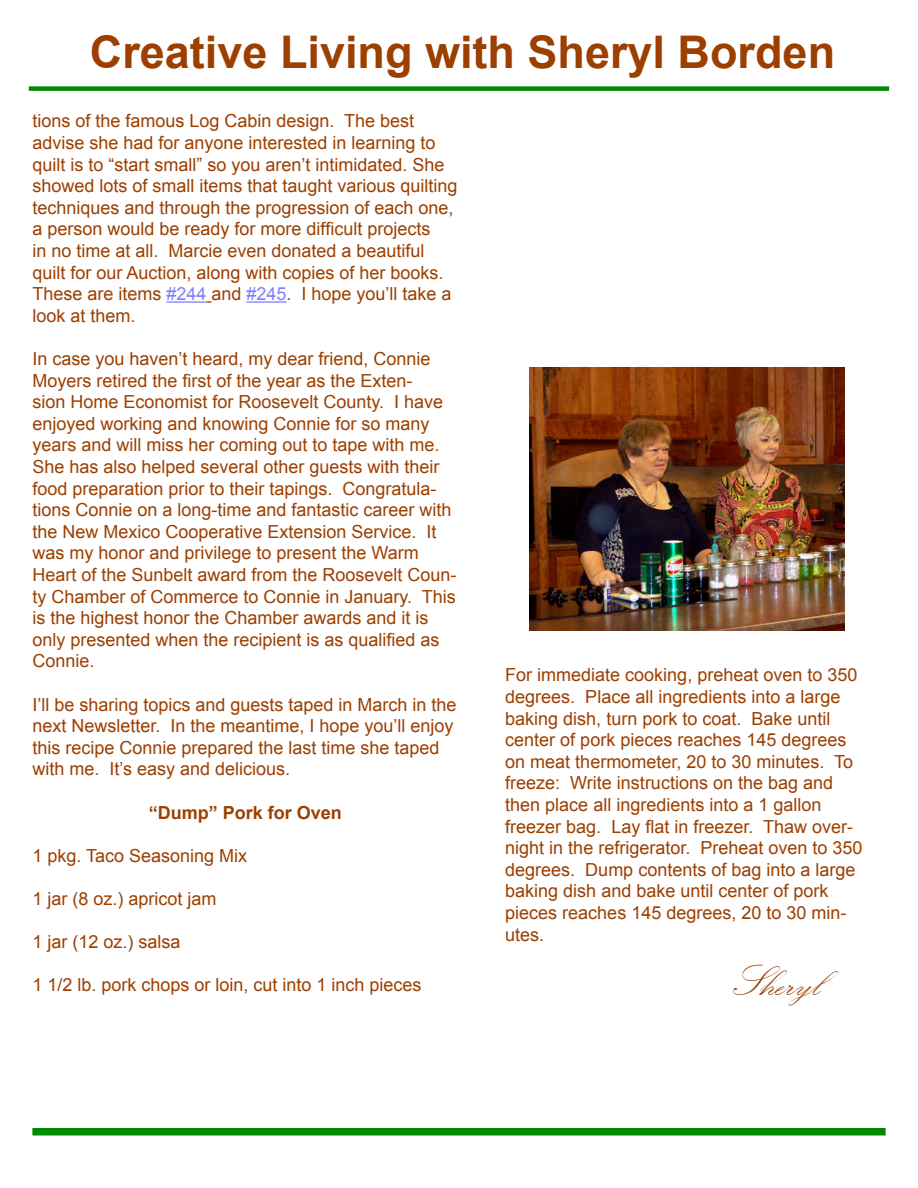
<style>
.page{position:relative;width:918px;height:1188px;background:#fff}
.page>*{position:absolute;margin:0;border:0;box-sizing:border-box;transform-origin:0 0}
.t1{font:700 45px "Arial";color:#9c3f00}
.t2{font:45px "Kunstler Script";color:#9c3f00}
.t3{font:18px/21.6px "Arial";color:#9c3f00}
.t4{font:700 18px "Arial";color:#9c3f00}
.s1{color:#8080ff}
</style>
<div class="page">
<div style="left:29px;top:86px;width:860px;height:5px;background:#008a00"></div>
<div style="left:32px;top:1128px;width:854px;height:8px;background:#008a00"></div>
<hr style="left:166px;top:301px;width:40px;height:2px;background:#8080ff">
<hr style="left:247px;top:301px;width:40px;height:2px;background:#8080ff">
<img style="left:529px;top:367px;width:316px;height:264px">
<p class="t1" style="left:90px;top:22px;width:747px">Creative Living with Sheryl Borden</p>
<p class="t3" style="left:32px;top:110px;width:427px">tions of the famous Log Cabin design. The best advise she had for anyone interested in learning to quilt is to “start small” so you aren’t intimidated. She showed lots of small items that taught various quilting techniques and through the progression of each one, a person would be ready for more difficult projects<br>in no time at all. Marcie even donated a beautiful quilt for our Auction, along with copies of her books.<br>These are items <span class="s1">#244</span> and <span class="s1">#245</span>. I hope you’ll take a look at them.</p>
<p class="t3" style="left:32px;top:348px;width:426px">In case you haven’t heard, my dear friend, Connie Moyers retired the first of the year as the Exten-<br>sion Home Economist for Roosevelt County. I have enjoyed working and knowing Connie for so many years and will miss her coming out to tape with me.<br>She has also helped several other guests with their food preparation prior to their tapings. Congratula&shy;tions Connie on a long-time and fantastic career with the New Mexico Cooperative Extension Service. It was my honor and privilege to present the Warm Heart of the Sunbelt award from the Roosevelt Coun&shy;ty Chamber of Commerce to Connie in January. This is the highest honor the Chamber awards and it is only presented when the recipient is as qualified as Connie.</p>
<p class="t3" style="left:32px;top:694px;width:426px">I’ll be sharing topics and guests taped in March in the next Newsletter. In the meantime, I hope you’ll enjoy this recipe Connie prepared the last time she taped with me. It’s easy and delicious.</p>
<p class="t4" style="left:149px;top:800px;width:195px">“Dump” Pork for Oven</p>
<p class="t3" style="left:32px;top:845px;width:216px">1 pkg. Taco Seasoning Mix</p>
<p class="t3" style="left:32px;top:888px;width:186px">1 jar (8 oz.) apricot jam</p>
<p class="t3" style="left:32px;top:931px;width:150px">1 jar (12 oz.) salsa</p>
<p class="t3" style="left:32px;top:974px;width:391px">1 1/2 lb. pork chops or loin, cut into 1 inch pieces</p>
<p class="t3" style="left:505px;top:664px;width:359px">For immediate cooking, preheat oven to 350 degrees. Place all ingredients into a large baking dish, turn pork to coat. Bake until center of pork pieces reaches 145 degrees on meat thermometer, 20 to 30 minutes. To freeze: Write instructions on the bag and then place all ingredients into a 1 gallon freezer bag. Lay flat in freezer. Thaw over&shy;night in the refrigerator. Preheat oven to 350 degrees. Dump contents of bag into a large baking dish and bake until center of pork pieces reaches 145 degrees, 20 to 30 min&shy;utes.</p>
<p class="t2" style="left:730px;top:957px;width:91px">Sheryl</p>
</div>
